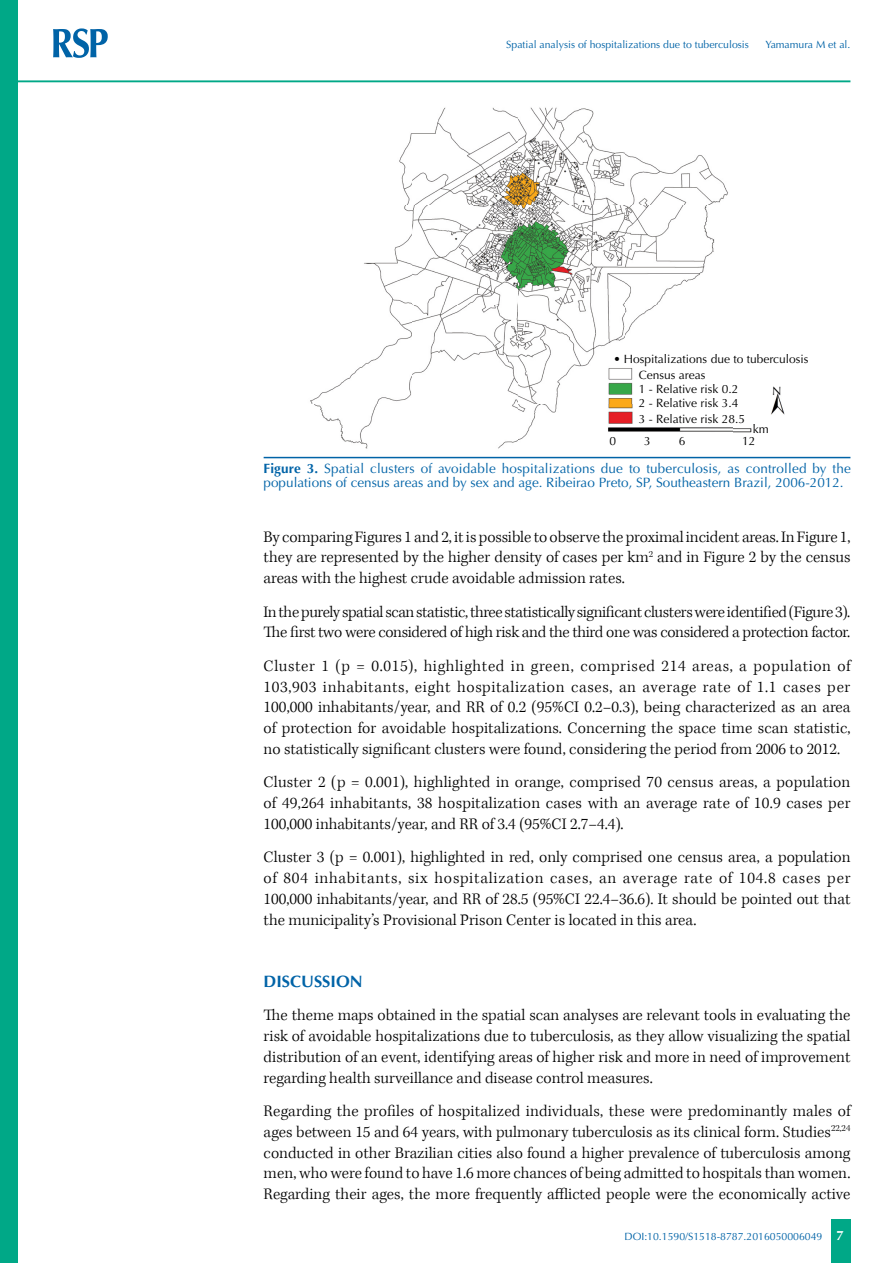
<style>
.page{position:relative;width:893px;height:1263px;background:#fff}
.page>*{position:absolute;margin:0;border:0;box-sizing:border-box;transform-origin:0 0}
.t1{font:300 16.5px/20.7px "Kepler Std";letter-spacing:-.005em;color:#000;text-align:justify}
.t2{font:700 16.5px "Optima";color:#0063a7}
.t3{font:13.5px/14.2px "Optima";color:#0063a7}
.t4{font:700 13.5px "Optima";color:#fff}
.t5{font:12px/14.2px "Optima";color:#000}
.t6{font:10.5px "Optima";color:#0063a7}
.s1{font-weight:700}
</style>
<div class="page">
<div style="left:831px;top:1220px;width:20px;height:43px;background:#00a887"></div>
<div style="left:0;top:0;width:18px;height:1263px;background:#00a887"></div>
<svg style="left:53px;top:28px;width:55px;height:30px"></svg>
<hr style="left:18px;top:80px;width:832px;height:2px;background:#00a887">
<hr style="left:264px;top:457px;width:586px;height:1px;background:#0063a7">
<img style="left:310px;top:107px;width:475px;height:342px">
<p class="t6" style="left:506px;top:38px;width:244px">Spatial analysis of hospitalizations due to tuberculosis</p>
<p class="t6" style="left:766px;top:38px;width:86px">Yamamura M et al.</p>
<p class="t5" style="left:613px;top:352px;width:197px">• Hospitalizations due to tuberculosis</p>
<p class="t5" style="left:639px;top:368px;width:101px">Census areas<br>1 - Relative risk 0.2<br>2 - Relative risk 3.4</p>
<p class="t5" style="left:639px;top:412px;width:108px">3 - Relative risk 28.5</p>
<p class="t5" style="left:772px;top:383px;width:11px">N</p>
<p class="t5" style="left:753px;top:421px;width:17px">km</p>
<p class="t5" style="left:610px;top:433px;width:8px">0</p>
<p class="t5" style="left:644px;top:433px;width:8px">3</p>
<p class="t5" style="left:679px;top:433px;width:8px">6</p>
<p class="t5" style="left:742px;top:433px;width:15px">12</p>
<p class="t3" style="left:264px;top:462px;width:589px"><span class="s1">Figure 3.</span> Spatial clusters of avoidable hospitalizations due to tuberculosis, as controlled by the populations of census areas and by sex and age. Ribeirao Preto, SP, Southeastern Brazil, 2006-2012.</p>
<p class="t1" style="left:264px;top:527px;width:588px">By comparing Figures 1 and 2, it is possible to observe the proximal incident areas. In Figure 1, they are represented by the higher density of cases per km<sup>2</sup> and in Figure 2 by the census areas with the highest crude avoidable admission rates.</p>
<p class="t1" style="left:264px;top:602px;width:588px">In the purely spatial scan statistic, three statistically significant clusters were identified (Figure 3).<br>The first two were considered of high risk and the third one was considered a protection factor.</p>
<p class="t1" style="left:264px;top:656px;width:588px">Cluster 1 (p = 0.015), highlighted in green, comprised 214 areas, a population of 103,903 inhabitants, eight hospitalization cases, an average rate of 1.1 cases per 100,000 inhabitants/year, and RR of 0.2 (95%CI 0.2–0.3), being characterized as an area of protection for avoidable hospitalizations. Concerning the space time scan statistic, no statistically significant clusters were found, considering the period from 2006 to 2012.</p>
<p class="t1" style="left:264px;top:772px;width:588px">Cluster 2 (p = 0.001), highlighted in orange, comprised 70 census areas, a population of 49,264 inhabitants, 38 hospitalization cases with an average rate of 10.9 cases per 100,000 inhabitants/year, and RR of 3.4 (95%CI 2.7–4.4).</p>
<p class="t1" style="left:264px;top:848px;width:588px">Cluster 3 (p = 0.001), highlighted in red, only comprised one census area, a population of 804 inhabitants, six hospitalization cases, an average rate of 104.8 cases per 100,000 inhabitants/year, and RR of 28.5 (95%CI 22.4–36.6). It should be pointed out that the municipality’s Provisional Prison Center is located in this area.</p>
<p class="t2" style="left:264px;top:971px;width:100px">DISCUSSION</p>
<p class="t1" style="left:264px;top:1005px;width:588px">The theme maps obtained in the spatial scan analyses are relevant tools in evaluating the risk of avoidable hospitalizations due to tuberculosis, as they allow visualizing the spatial distribution of an event, identifying areas of higher risk and more in need of improvement regarding health surveillance and disease control measures.</p>
<p class="t1" style="left:264px;top:1101px;width:588px">Regarding the profiles of hospitalized individuals, these were predominantly males of ages between 15 and 64 years, with pulmonary tuberculosis as its clinical form. Studies<sup>22,24 </sup>conducted in other Brazilian cities also found a higher prevalence of tuberculosis among men, who were found to have 1.6 more chances of being admitted to hospitals than women.<br>Regarding their ages, the more frequently afflicted people were the economically active</p>
<p class="t6" style="left:624px;top:1230px;width:199px">DOI:10.1590/S1518-8787.2016050006049</p>
<p class="t4" style="left:836px;top:1227px;width:9px">7</p>
</div>
